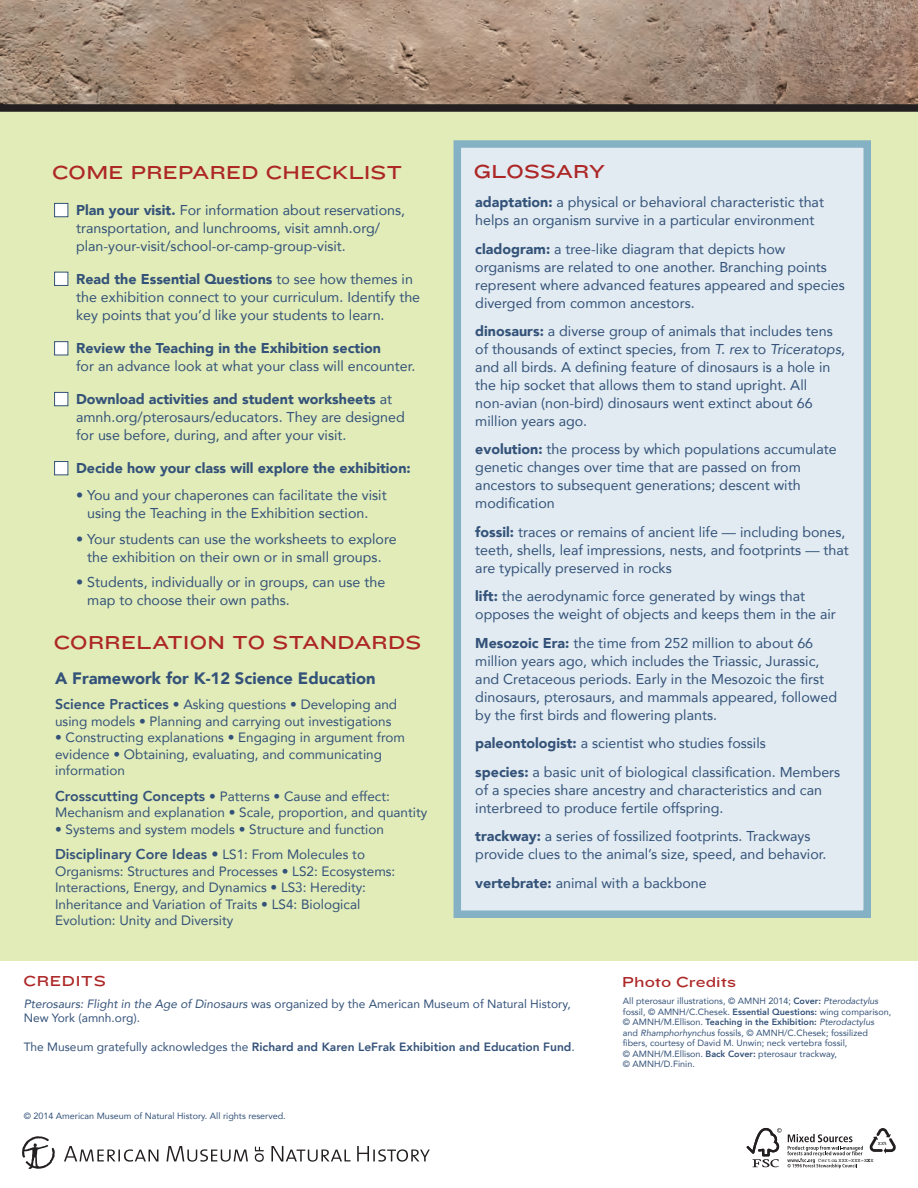
<style>
.page{position:relative;width:918px;height:1188px;background:#fff}
.page>*{position:absolute;margin:0;border:0;box-sizing:border-box;transform-origin:0 0}
.t1{font:19.5px "Knockout HTF34 Junior Sumo";letter-spacing:.015em;color:#ad2727}
.t2{font:900 16.5px "Avenir";color:#345279}
.t3{font:15px "Knockout HTF34 Junior Sumo";letter-spacing:.01em;color:#ad2727}
.t4{font:15px "Knockout HTF34 Junior Sumo";letter-spacing:.04em;color:#ad2727}
.t5{font:14.25px/18px "Avenir";color:#345279}
.t6{font:900 14.25px "Avenir";color:#345279}
.t7{font:800 14.25px "Avenir";color:#345279}
.t8{font:13.5px/16.5px "Avenir";color:#345279}
.t9{font:12px/14.2px "Avenir";color:#345279}
.t10{font:800 12px "Avenir";color:#345279}
.t11{font:9px/10.5px "Avenir";color:#345279}
.t12{font:5.25px "Courier";letter-spacing:.01em;color:#231f20}
.s1{font-weight:900}
.s2{font-weight:800;font-size:14.25px}
.s3{font-weight:400}
.s4{font-weight:400;font-size:13.5px}
.s5{font-style:italic}
.s6{font-weight:800}
</style>
<div class="page">
<div style="left:0;top:105px;width:918px;height:856px;background:#e1ecb8"></div>
<svg style="left:22px;top:1136px;width:408px;height:33px"></svg>
<svg style="left:747px;top:1128px;width:116px;height:40px"></svg>
<svg style="left:869px;top:1128px;width:27px;height:26px"></svg>
<div style="left:454px;top:140px;width:417px;height:778px;background:#e1ebf1;border:8px solid #85b1c5"></div>
<div style="left:54px;top:203px;width:14px;height:14px;background:#fff;border:1px solid #345279"></div>
<div style="left:54px;top:272px;width:14px;height:14px;background:#fff;border:1px solid #345279"></div>
<div style="left:54px;top:341px;width:14px;height:14px;background:#fff;border:1px solid #345279"></div>
<div style="left:54px;top:392px;width:14px;height:14px;background:#fff;border:1px solid #345279"></div>
<div style="left:54px;top:461px;width:14px;height:14px;background:#fff;border:1px solid #345279"></div>
<img style="left:0;top:0;width:918px;height:104px">
<div style="left:0;top:104px;width:918px;height:8px;background:#231f20"></div>
<h1 class="t1" style="left:52px;top:161px;width:352px">COME PREPARED CHECKLIST</h1>
<p class="t5" style="left:76px;top:201px;width:331px"><span class="s1">Plan your visit.</span> For information about reservations, transportation, and lunchrooms, visit amnh.org/ plan-your-visit/school-or-camp-group-visit.</p>
<p class="t5" style="left:76px;top:270px;width:346px"><span class="s1">Read the Essential Questions</span> to see how themes in the exhibition connect to your curriculum. Identify the key points that you’d like your students to learn.</p>
<p class="t6" style="left:76px;top:336px;width:306px">Review the Teaching in the Exhibition section</p>
<p class="t5" style="left:76px;top:357px;width:341px">for an advance look at what your class will encounter.</p>
<p class="t5" style="left:76px;top:390px;width:330px"><span class="s1">Download activities and student worksheets</span> at amnh.org/pterosaurs/educators. They are designed for use before, during, and after your visit.</p>
<p class="t6" style="left:76px;top:456px;width:336px">Decide how your class will explore the exhibition:</p>
<p class="t5" style="left:76px;top:486px;width:312px;text-align:center">• You and your chaperones can facilitate the visit using the Teaching in the Exhibition section.</p>
<p class="t5" style="left:76px;top:529px;width:322px;text-align:center">• Your students can use the worksheets to explore the exhibition on their own or in small groups.</p>
<p class="t5" style="left:87px;top:573px;width:300px;text-indent:-11px">• Students, individually or in groups, can use the map to choose their own paths.</p>
<h1 class="t1" style="left:54px;top:632px;width:369px">CORRELATION TO STANDARDS</h1>
<p class="t2" style="left:55px;top:664px;width:322px">A Framework for K-12 Science Education</p>
<p class="t8" style="left:55px;top:696px;width:344px"><span class="s2">Science Practices</span> • Asking questions • Developing and using models • Planning and carrying out investigations</p>
<p class="t8" style="left:55px;top:729px;width:351px">• Constructing explanations • Engaging in argument from evidence • Obtaining, evaluating, and communicating information</p>
<p class="t8" style="left:55px;top:787px;width:374px"><span class="s2">Crosscutting Concepts</span> • Patterns • Cause and effect:<br>Mechanism and explanation • Scale, proportion, and quantity</p>
<p class="t8" style="left:55px;top:820px;width:330px">• Systems and system models • Structure and function</p>
<p class="t7" style="left:55px;top:841px;width:311px">Disciplinary Core Ideas <span class="s3">•</span> <span class="s4">LS1: From Molecules to</span></p>
<p class="t8" style="left:55px;top:862px;width:342px">Organisms: Structures and Processes • LS2: Ecosystems:<br>Interactions, Energy, and Dynamics • LS3: Heredity:<br>Inheritance and Variation of Traits • LS4: Biological Evolution: Unity and Diversity</p>
<h1 class="t1" style="left:474px;top:160px;width:133px">GLOSSARY</h1>
<p class="t5" style="left:475px;top:193px;width:350px"><span class="s1">adaptation:</span> a physical or behavioral characteristic that helps an organism survive in a particular environment</p>
<p class="t5" style="left:475px;top:239px;width:371px"><span class="s1">cladogram:</span> a tree-like diagram that depicts how organisms are related to one another. Branching points represent where advanced features appeared and species diverged from common ancestors.</p>
<p class="t5" style="left:475px;top:322px;width:371px"><span class="s1">dinosaurs:</span> a diverse group of animals that includes tens of thousands of extinct species, from <span class="s5">T. rex</span> to <span class="s5">Triceratops</span>, and all birds. A defining feature of dinosaurs is a hole in the hip socket that allows them to stand upright. All non-avian (non-bird) dinosaurs went extinct about 66 million years ago.</p>
<p class="t5" style="left:475px;top:440px;width:363px"><span class="s1">evolution:</span> the process by which populations accumulate genetic changes over time that are passed on from ancestors to subsequent generations; descent with modification</p>
<p class="t5" style="left:475px;top:523px;width:375px"><span class="s1">fossil:</span> traces or remains of ancient life — including bones, teeth, shells, leaf impressions, nests, and footprints — that are typically preserved in rocks</p>
<p class="t5" style="left:475px;top:587px;width:362px"><span class="s1">lift:</span> the aerodynamic force generated by wings that opposes the weight of objects and keeps them in the air</p>
<p class="t5" style="left:475px;top:634px;width:363px"><span class="s1">Mesozoic Era:</span> the time from 252 million to about 66 million years ago, which includes the Triassic, Jurassic, and Cretaceous periods. Early in the Mesozoic the first dinosaurs, pterosaurs, and mammals appeared, followed by the first birds and flowering plants.</p>
<p class="t5" style="left:475px;top:729px;width:367px;line-height:28.5px"><span class="s1">paleontologist:</span> a scientist who studies fossils<br><span class="s1">species:</span> a basic unit of biological classification. Members</p>
<p class="t5" style="left:475px;top:781px;width:348px">of a species share ancestry and characteristics and can interbreed to produce fertile offspring.</p>
<p class="t5" style="left:475px;top:827px;width:353px"><span class="s1">trackway:</span> a series of fossilized footprints. Trackways provide clues to the animal’s size, speed, and behavior.</p>
<p class="t5" style="left:475px;top:874px;width:233px"><span class="s1">vertebrate:</span> animal with a backbone</p>
<p class="t4" style="left:23px;top:973px;width:84px">CREDITS</p>
<p class="t3" style="left:622px;top:973px;width:115px">Photo Credits</p>
<p class="t11" style="left:623px;top:995px;width:270px">All pterosaur illustrations, © AMNH 2014; <span class="s6">Cover:</span> <span class="s5">Pterodactylus </span>fossil, © AMNH/C.Chesek. <span class="s6">Essential Questions:</span> wing comparison, © AMNH/M.Ellison. <span class="s6">Teaching in the Exhibition:</span> <span class="s5">Pterodactylus </span>and <span class="s5">Rhamphorhynchus</span> fossils, © AMNH/C.Chesek; fossilized fibers, courtesy of David M. Unwin; neck vertebra fossil,<br>© AMNH/M.Ellison. <span class="s6">Back Cover:</span> pterosaur trackway,<br>© AMNH/D.Finin.</p>
<p class="t9" style="left:24px;top:996px;width:548px"><span class="s5">Pterosaurs: Flight in the Age of Dinosaurs</span> was organized by the American Museum of Natural History,<br>New York (amnh.org).</p>
<p class="t10" style="left:24px;top:1035px;width:553px"><span class="s3">The Museum gratefully acknowledges the</span> Richard and Karen LeFrak Exhibition and Education Fund<span class="s3">.</span></p>
<p class="t11" style="left:24px;top:1111px;width:263px">© 2014 American Museum of Natural History. All rights reserved.</p>
<p class="t12" style="left:878px;top:1139px;width:11px">XX%</p>
<p class="t12" style="left:818px;top:1156px;width:57px">Cert o.n XXX-XXX-XXX</p>
</div>
